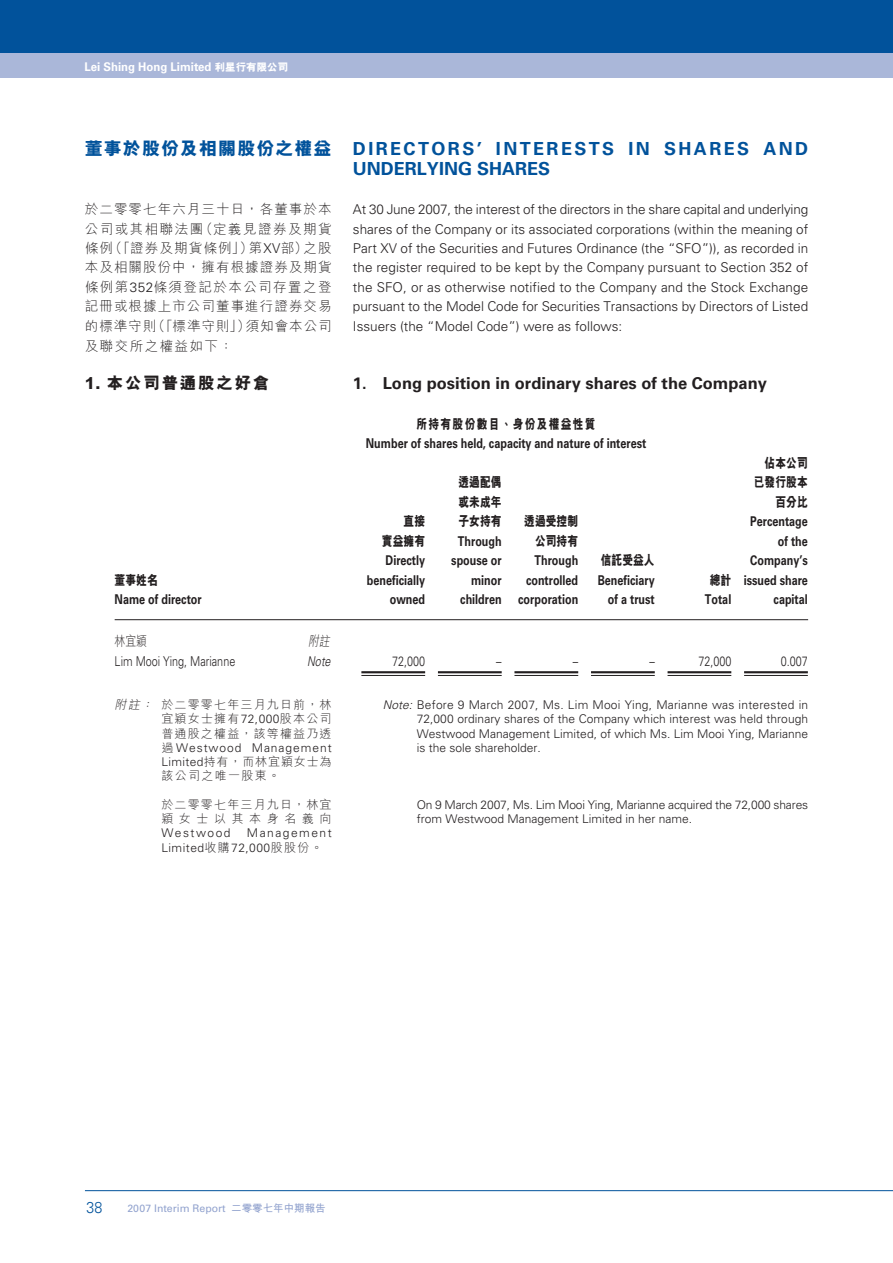
<style>
.page{position:relative;width:893px;height:1263px;background:#fff}
.page>*{position:absolute;margin:0;border:0;box-sizing:border-box;transform-origin:0 0}
.t1{font:700 18px/19.5px "Univers";letter-spacing:.135em;color:#01529b}
.t2{font:800 18px "M Hei";letter-spacing:.06em;color:#01529b}
.t3{font:700 16.5px "Univers";color:#231f20}
.t4{font:800 16.5px "M Hei";letter-spacing:.105em;color:#231f20}
.t5{font:300 15.75px "Univers";color:#01529b;scale:.9 1}
.t6{font:300 13.5px/19.5px "Univers";color:#231f20;text-align:justify}
.t7{font:700 13.5px "Univers";color:#231f20;scale:.8 1}
.t8{font:300 13.5px/19.5px "M Hei";letter-spacing:.08em;color:#231f20;text-align:justify}
.t9{font:800 13.5px "M Hei";color:#231f20;scale:.8 1}
.t10{font:300 13.5px "Univers";color:#231f20;scale:.8 1}
.t11{font:800 13.5px "M Hei";letter-spacing:.11em;color:#231f20;scale:.8 1}
.t12{font:italic 300 13.5px "Univers";color:#231f20;scale:.8 1}
.t13{font:300 13.5px "M Hei";letter-spacing:.08em;color:#231f20;scale:.8 1}
.t14{font:italic 300 13.5px "M Hei";color:#231f20;scale:.8 1}
.t15{font:300 12px/14.2px "Univers";color:#231f20;text-align:justify}
.t16{font:300 12px/14.2px "M Hei";letter-spacing:.1em;color:#231f20}
.t17{font:300 12px/14.2px "Univers";letter-spacing:.08em;color:#231f20}
.t18{font:700 12px "Univers";color:#fff;scale:.95 1}
.t19{font:300 12px "Univers";letter-spacing:.125em;color:#231f20}
.t20{font:10.5px "Univers";color:#91a2ce}
.s1{font-family:"M Hei";font-weight:800;font-size:10.5px}
.s2{font-family:"Univers"}
.s3{font-family:"M Hei";font-weight:800}
.s4{font-style:italic}
.s5{font-family:"M Hei"}
.s6{font-family:"M Hei";font-weight:700}
</style>
<div class="page">
<div style="left:0;top:0;width:892px;height:77px;background:#aab7d9"></div>
<div style="left:0;top:0;width:892px;height:52px;background:#01529b"></div>
<hr style="left:85px;top:1190px;width:807px;height:1px;background:#01529b">
<hr style="left:115px;top:619px;width:693px;height:1px;background:#231f20">
<hr style="left:361px;top:671px;width:64px;height:2px;background:#231f20">
<hr style="left:361px;top:675px;width:64px;height:1px;background:#231f20">
<hr style="left:438px;top:671px;width:63px;height:2px;background:#231f20">
<hr style="left:438px;top:675px;width:63px;height:1px;background:#231f20">
<hr style="left:514px;top:671px;width:64px;height:2px;background:#231f20">
<hr style="left:514px;top:675px;width:64px;height:1px;background:#231f20">
<hr style="left:591px;top:671px;width:63px;height:2px;background:#231f20">
<hr style="left:591px;top:675px;width:63px;height:1px;background:#231f20">
<hr style="left:667px;top:671px;width:64px;height:2px;background:#231f20">
<hr style="left:667px;top:675px;width:64px;height:1px;background:#231f20">
<hr style="left:744px;top:671px;width:63px;height:2px;background:#231f20">
<hr style="left:744px;top:675px;width:63px;height:1px;background:#231f20">
<p class="t18" style="left:84px;top:63px;width:216px">Lei Shing Hong Limited <span class="s1">利星行有限公司</span></p>
<h1 class="t2" style="left:85px;top:139px;width:248px">董事於股份及相關股份之權益</h1>
<p class="t8" style="left:85px;top:200px;width:248px">於二零零七年六月三十日，各董事於本公司或其相聯法團（定義見證券及期貨條例（「證券及期貨條例」）第<span class="s2">XV</span>部）之股本及相關股份中，擁有根據證券及期貨條例第<span class="s2">352</span>條須登記於本公司存置之登記冊或根據上市公司董事進行證券交易的標準守則（「標準守則」）須知會本公司及聯交所之權益如下：</p>
<p class="t4" style="left:85px;top:375px;width:186px">1. 本公司普通股之好倉</p>
<h1 class="t1" style="left:353px;top:141px;width:457px">DIRECTORS’ INTERESTS IN SHARES AND<br>UNDERLYING SHARES</h1>
<p class="t6" style="left:353px;top:201px;width:457px">At 30 June 2007, the interest of the directors in the share capital and underlying shares of the Company or its associated corporations (within the meaning of Part XV of the Securities and Futures Ordinance (the “SFO”)), as recorded in the register required to be kept by the Company pursuant to Section 352 of the SFO, or as otherwise notified to the Company and the Stock Exchange pursuant to the Model Code for Securities Transactions by Directors of Listed Issuers (the “Model Code”) were as follows:</p>
<p class="t3" style="left:353px;top:378px;width:415px">1. Long position in ordinary shares of the Company</p>
<p class="t11" style="left:416px;top:417px;width:225px">所持有股份數目、身份及權益性質</p>
<p class="t7" style="left:366px;top:439px;width:352px">Number of shares held, capacity and nature of interest</p>
<p class="t9" style="left:764px;top:456px;width:55px">佔本公司</p>
<p class="t9" style="left:458px;top:475px;width:55px">透過配偶</p>
<p class="t9" style="left:753px;top:475px;width:69px">已發行股本</p>
<p class="t9" style="left:458px;top:495px;width:55px">或未成年</p>
<p class="t9" style="left:775px;top:495px;width:42px">百分比</p>
<p class="t9" style="left:403px;top:514px;width:28px">直接</p>
<p class="t9" style="left:458px;top:514px;width:56px">子女持有</p>
<p class="t9" style="left:524px;top:514px;width:69px">透過受控制</p>
<p class="t7" style="left:750px;top:517px;width:74px">Percentage</p>
<p class="t9" style="left:382px;top:534px;width:56px">實益擁有</p>
<p class="t7" style="left:458px;top:536px;width:56px">Through</p>
<p class="t9" style="left:535px;top:534px;width:55px">公司持有</p>
<p class="t7" style="left:777px;top:536px;width:39px">of the</p>
<p class="t7" style="left:385px;top:556px;width:51px">Directly</p>
<p class="t7" style="left:451px;top:556px;width:65px">spouse or</p>
<p class="t7" style="left:534px;top:556px;width:56px">Through</p>
<p class="t9" style="left:600px;top:553px;width:69px">信託受益人</p>
<p class="t7" style="left:750px;top:556px;width:74px">Company’s</p>
<p class="t9" style="left:115px;top:573px;width:56px">董事姓名</p>
<p class="t7" style="left:367px;top:575px;width:74px">beneficially</p>
<p class="t7" style="left:471px;top:575px;width:40px">minor</p>
<p class="t7" style="left:526px;top:575px;width:67px">controlled</p>
<p class="t7" style="left:597px;top:575px;width:73px">Beneficiary</p>
<p class="t7" style="left:709px;top:575px;width:124px"><span class="s3">總計</span> issued share</p>
<p class="t7" style="left:115px;top:595px;width:110px">Name of director</p>
<p class="t7" style="left:390px;top:595px;width:46px">owned</p>
<p class="t7" style="left:460px;top:595px;width:149px">children corporation</p>
<p class="t7" style="left:608px;top:595px;width:60px">of a trust</p>
<p class="t7" style="left:705px;top:595px;width:35px">Total</p>
<p class="t7" style="left:773px;top:595px;width:44px">capital</p>
<p class="t13" style="left:115px;top:634px;width:42px">林宜穎</p>
<p class="t14" style="left:308px;top:634px;width:32px">附註</p>
<p class="t10" style="left:115px;top:656px;width:152px">Lim Mooi Ying, Marianne</p>
<p class="t12" style="left:307px;top:656px;width:33px">Note</p>
<p class="t10" style="left:392px;top:656px;width:43px">72,000</p>
<p class="t10" style="left:496px;top:656px;width:8px">–</p>
<p class="t10" style="left:573px;top:656px;width:8px">–</p>
<p class="t10" style="left:649px;top:656px;width:8px">–</p>
<p class="t10" style="left:698px;top:656px;width:43px">72,000</p>
<p class="t10" style="left:780px;top:656px;width:35px">0.007</p>
<p class="t16" style="left:161px;top:698px;width:172px;text-align:justify;text-indent:-47px"><span class="s4">附註：</span>於二零零七年三月九日前，林宜穎女士擁有<span class="s2">72,000</span>股本公司普通股之權益，該等權益乃透</p>
<p class="t17" style="left:161px;top:742px;width:172px"><span class="s5">過</span> Westwood Management</p>
<p class="t16" style="left:161px;top:755px;width:172px"><span class="s2">Limited</span>持有，而林宜穎女士為該公司之唯一股東。</p>
<p class="t16" style="left:161px;top:798px;width:172px">於二零零七年三月九日，林宜穎女士以其本身名義向</p>
<p class="t19" style="left:161px;top:829px;width:71px">Westwood</p>
<p class="t15" style="left:416px;top:699px;width:393px;text-indent:-34px"><span class="s4">Note:</span> Before 9 March 2007, Ms. Lim Mooi Ying, Marianne was interested in 72,000 ordinary shares of the Company which interest was held through Westwood Management Limited, of which Ms. Lim Mooi Ying, Marianne is the sole shareholder.</p>
<p class="t15" style="left:416px;top:799px;width:393px">On 9 March 2007, Ms. Lim Mooi Ying, Marianne acquired the 72,000 shares from Westwood Management Limited in her name.</p>
<p class="t17" style="left:161px;top:827px;width:172px;text-indent:85px">Management<br>Limited<span class="s5">收購</span>72,000<span class="s5">股股份。</span></p>
<p class="t5" style="left:87px;top:1201px;width:19px">38</p>
<p class="t20" style="left:127px;top:1205px;width:200px">2007 Interim Report <span class="s6">二零零七年中期報告</span></p>
</div>
